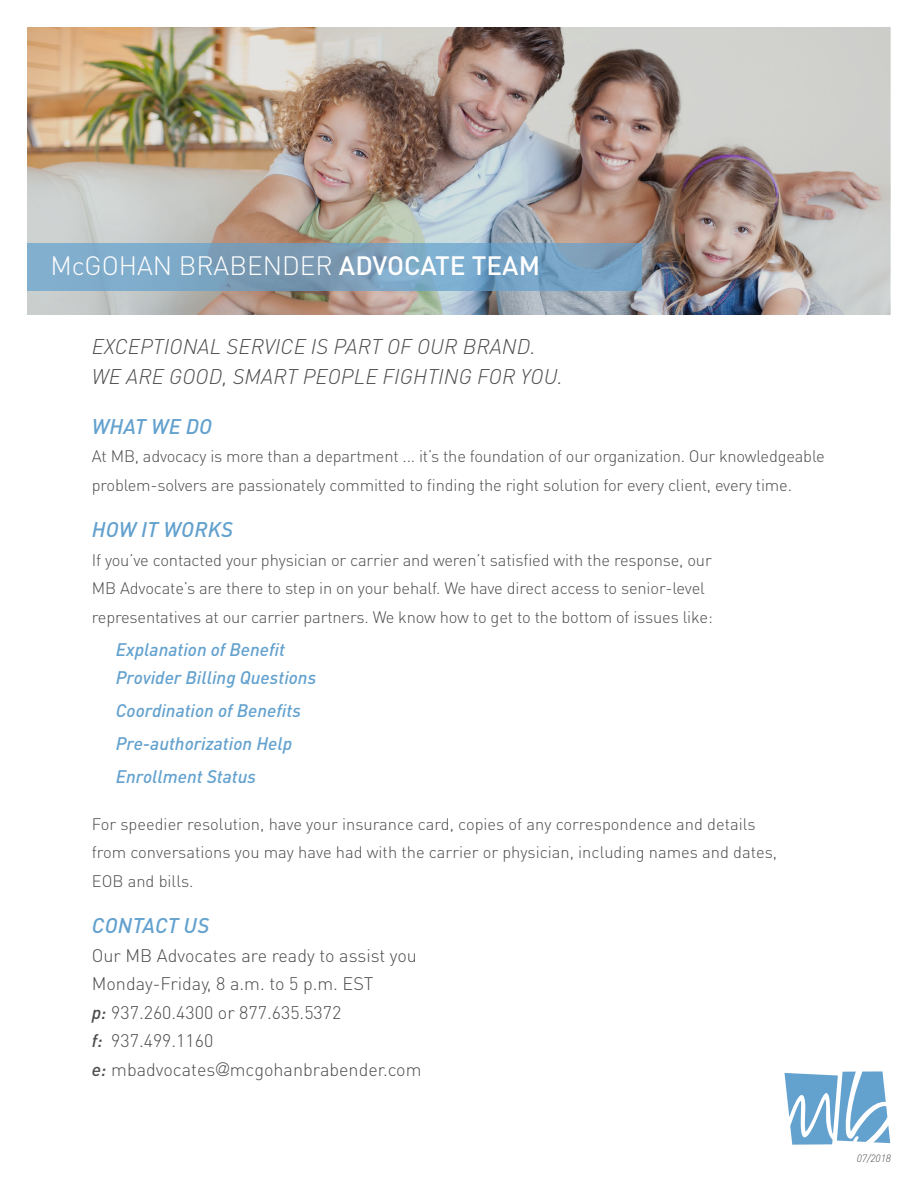
<style>
.page{position:relative;width:918px;height:1188px;background:#fff}
.page>*{position:absolute;margin:0;border:0;box-sizing:border-box;transform-origin:0 0}
.t1{font:300 26.25px "DINOT";color:#fff}
.t2{font:italic 300 21px/30px "DINOT";letter-spacing:.01em;color:#4b4c4d}
.t3{font:italic 500 21px "DINOT";letter-spacing:.01em;color:#63a1ce}
.t4{font:300 18px/28.5px "DINOT";color:#4b4c4d}
.t5{font:italic 500 18px/28.5px "DINOT";color:#63a1ce}
.t6{font:300 16.5px/28.5px "DINOT";letter-spacing:-.01em;color:#4b4c4d}
.t7{font:italic 300 10.5px "DINOT";color:#4b4c4d}
.s1{font-weight:500}
.s2{font-weight:500;font-style:italic}
.s3{font-family:"Futura Std"}
</style>
<div class="page">
<svg style="left:785px;top:1071px;width:105px;height:74px"></svg>
<img style="left:28px;top:28px;width:862px;height:287px">
<svg style="left:28px;top:243px;width:614px;height:47px;background:#7aa3c1"></svg>
<p class="t1" style="left:50px;top:248px;width:491px">McGOHAN BRABENDER <span class="s1">ADVOCATE TEAM</span></p>
<p class="t2" style="left:92px;top:331px;width:472px">EXCEPTIONAL SERVICE IS PART OF OUR BRAND.<br>WE ARE GOOD, SMART PEOPLE FIGHTING FOR YOU.</p>
<p class="t3" style="left:92px;top:412px;width:122px">WHAT WE DO</p>
<p class="t6" style="left:92px;top:441px;width:734px">At MB, advocacy is more than a department ... it’s the foundation of our organization. Our knowledgeable problem-solvers are passionately committed to finding the right solution for every client, every time.</p>
<p class="t3" style="left:92px;top:515px;width:142px">HOW IT WORKS</p>
<p class="t6" style="left:92px;top:545px;width:623px">If you’ve contacted your physician or carrier and weren’t satisfied with the response, our<br>MB Advocate’s are there to step in on your behalf. We have direct access to senior-level representatives at our carrier partners. We know how to get to the bottom of issues like:</p>
<p class="t5" style="left:116px;top:634px;width:202px">Explanation of Benefit<br>Provider Billing Questions</p>
<p class="t5" style="left:116px;top:696px;width:187px">Coordination of Benefits</p>
<p class="t5" style="left:116px;top:729px;width:178px">Pre-authorization Help</p>
<p class="t5" style="left:116px;top:762px;width:142px">Enrollment Status</p>
<p class="t6" style="left:92px;top:809px;width:687px">For speedier resolution, have your insurance card, copies of any correspondence and details from conversations you may have had with the carrier or physician, including names and dates,<br>EOB and bills.</p>
<p class="t3" style="left:92px;top:911px;width:119px">CONTACT US</p>
<p class="t4" style="left:92px;top:940px;width:327px">Our MB Advocates are ready to assist you<br>Monday-Friday, 8 a.m. to 5 p.m. EST</p>
<p class="t4" style="left:92px;top:997px;width:251px"><span class="s2">p:</span> 937.260.4300 or 877.635.5372</p>
<p class="t4" style="left:92px;top:1026px;width:123px"><span class="s2">f:</span> 937.499.1160</p>
<p class="t4" style="left:92px;top:1054px;width:331px"><span class="s2">e:</span> mbadvocates<span class="s3">@</span>mcgohanbrabender.com</p>
<p class="t7" style="left:857px;top:1151px;width:36px">07/2018</p>
</div>
